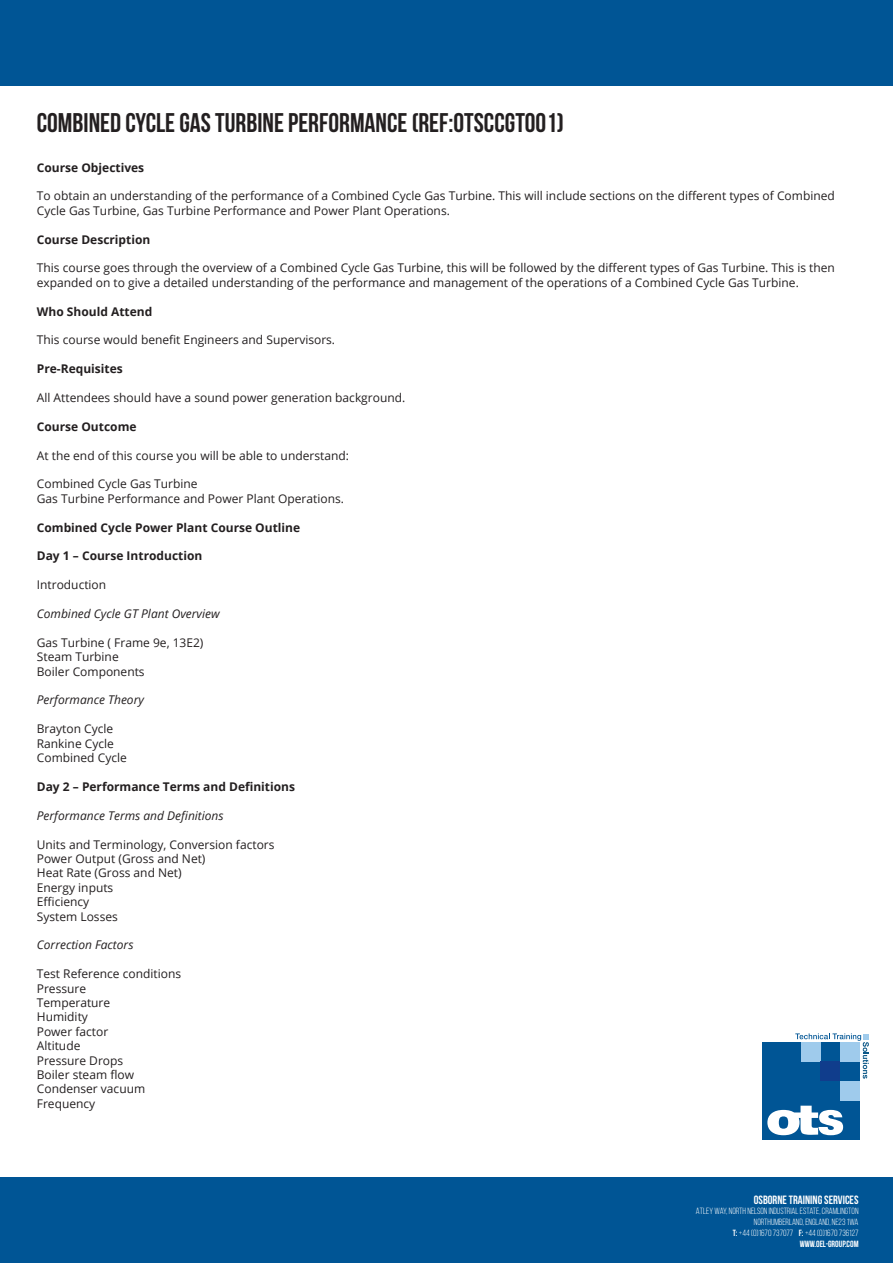
<style>
.page{position:relative;width:893px;height:1263px;background:#fff}
.page>*{position:absolute;margin:0;border:0;box-sizing:border-box;transform-origin:0 0}
.t1{font:700 27px "Bebas Neue";color:#231f20}
.t2{font:12px/14.4px "Open Sans";color:#231f20}
.t3{font:700 12px "Open Sans";color:#231f20}
.t4{font:italic 12px "Open Sans";color:#231f20}
.t5{font:700 12px "Bebas Neue";color:#fff}
.t6{font:9px "Bebas Neue";color:#fff}
.t7{font:700 9px "Bebas Neue";color:#fff}
.s1{font-weight:700}
</style>
<div class="page">
<div style="left:0;top:1178px;width:893px;height:85px;background:#005595"></div>
<div style="left:0;top:0;width:893px;height:85px;background:#005595"></div>
<div style="left:762px;top:1042px;width:98px;height:98px;background:#005595"></div>
<div style="left:821px;top:1061px;width:19px;height:20px;background:#103d8c"></div>
<div style="left:840px;top:1081px;width:20px;height:20px;background:#9fcbec"></div>
<svg style="left:767px;top:1106px;width:76px;height:29px"></svg>
<svg style="left:795px;top:1033px;width:74px;height:46px"></svg>
<p class="t1" style="left:37px;top:108px;width:528px">COMBINED CYCLE GAS TURBINE PERFORMANCE (REF:OTSCCGT001)</p>
<p class="t3" style="left:37px;top:159px;width:109px">Course Objectives</p>
<p class="t2" style="left:37px;top:189px;width:799px">To obtain an understanding of the performance of a Combined Cycle Gas Turbine. This will include sections on the different types of Combined<br>Cycle Gas Turbine, Gas Turbine Performance and Power Plant Operations.</p>
<p class="t3" style="left:37px;top:231px;width:115px">Course Description</p>
<p class="t2" style="left:37px;top:261px;width:800px">This course goes through the overview of a Combined Cycle Gas Turbine, this will be followed by the different types of Gas Turbine. This is then expanded on to give a detailed understanding of the performance and management of the operations of a Combined Cycle Gas Turbine.</p>
<p class="t3" style="left:37px;top:303px;width:117px">Who Should Attend</p>
<p class="t2" style="left:37px;top:333px;width:300px">This course would benefit Engineers and Supervisors.</p>
<p class="t3" style="left:37px;top:360px;width:87px">Pre-Requisites</p>
<p class="t2" style="left:37px;top:390px;width:370px">All Attendees should have a sound power generation background.</p>
<p class="t3" style="left:37px;top:418px;width:101px">Course Outcome</p>
<p class="t2" style="left:37px;top:448px;width:314px">At the end of this course you will be able to understand:</p>
<p class="t2" style="left:37px;top:477px;width:162px">Combined Cycle Gas Turbine</p>
<p class="t2" style="left:37px;top:491px;width:309px">Gas Turbine Performance and Power Plant Operations.</p>
<p class="t3" style="left:37px;top:519px;width:265px">Combined Cycle Power Plant Course Outline</p>
<p class="t3" style="left:37px;top:548px;width:167px">Day 1 – Course Introduction</p>
<p class="t2" style="left:37px;top:577px;width:71px">Introduction</p>
<p class="t4" style="left:37px;top:605px;width:184px">Combined Cycle GT Plant Overview</p>
<p class="t2" style="left:37px;top:635px;width:168px">Gas Turbine ( Frame 9e, 13E2)</p>
<p class="t2" style="left:37px;top:649px;width:83px">Steam Turbine</p>
<p class="t2" style="left:37px;top:664px;width:109px">Boiler Components</p>
<p class="t4" style="left:37px;top:692px;width:109px">Performance Theory</p>
<p class="t2" style="left:37px;top:721px;width:78px">Brayton Cycle</p>
<p class="t2" style="left:37px;top:736px;width:79px">Rankine Cycle</p>
<p class="t2" style="left:37px;top:750px;width:92px">Combined Cycle</p>
<p class="t3" style="left:37px;top:778px;width:260px">Day 2 – Performance Terms and Definitions</p>
<p class="t4" style="left:37px;top:807px;width:188px">Performance Terms and Definitions</p>
<p class="t2" style="left:37px;top:837px;width:239px">Units and Terminology, Conversion factors</p>
<p class="t2" style="left:37px;top:851px;width:170px">Power Output (Gross and Net)</p>
<p class="t2" style="left:37px;top:865px;width:146px">Heat Rate (Gross and Net)</p>
<p class="t2" style="left:37px;top:880px;width:78px">Energy inputs</p>
<p class="t2" style="left:37px;top:894px;width:54px">Efficiency</p>
<p class="t2" style="left:37px;top:909px;width:82px">System Losses</p>
<p class="t4" style="left:37px;top:937px;width:98px">Correction Factors</p>
<p class="t2" style="left:37px;top:966px;width:146px">Test Reference conditions</p>
<p class="t2" style="left:37px;top:981px;width:51px">Pressure</p>
<p class="t2" style="left:37px;top:995px;width:75px">Temperature</p>
<p class="t2" style="left:37px;top:1009px;width:53px">Humidity</p>
<p class="t2" style="left:37px;top:1024px;width:73px">Power factor</p>
<p class="t2" style="left:37px;top:1038px;width:45px">Altitude</p>
<p class="t2" style="left:37px;top:1053px;width:88px">Pressure Drops</p>
<p class="t2" style="left:37px;top:1067px;width:99px">Boiler steam flow</p>
<p class="t2" style="left:37px;top:1081px;width:110px">Condenser vacuum</p>
<p class="t2" style="left:37px;top:1096px;width:60px">Frequency</p>
<p class="t5" style="left:754px;top:1193px;width:106px">OSBORNE TRAINING SERVICES</p>
<p class="t6" style="left:696px;top:1206px;width:164px">ATLEY WAY, NORTH NELSON INDUSTRIAL ESTATE, CRAMLINGTON</p>
<p class="t6" style="left:754px;top:1217px;width:106px">NORTHUMBERLAND, ENGLAND, NE23 1WA</p>
<p class="t6" style="left:733px;top:1228px;width:127px"><span class="s1">T:</span> +44 (0)1670 737077 <span class="s1">F:</span> +44 (0)1670 736127</p>
<p class="t7" style="left:800px;top:1239px;width:60px">WWW.OEL-GROUP.COM</p>
</div>
